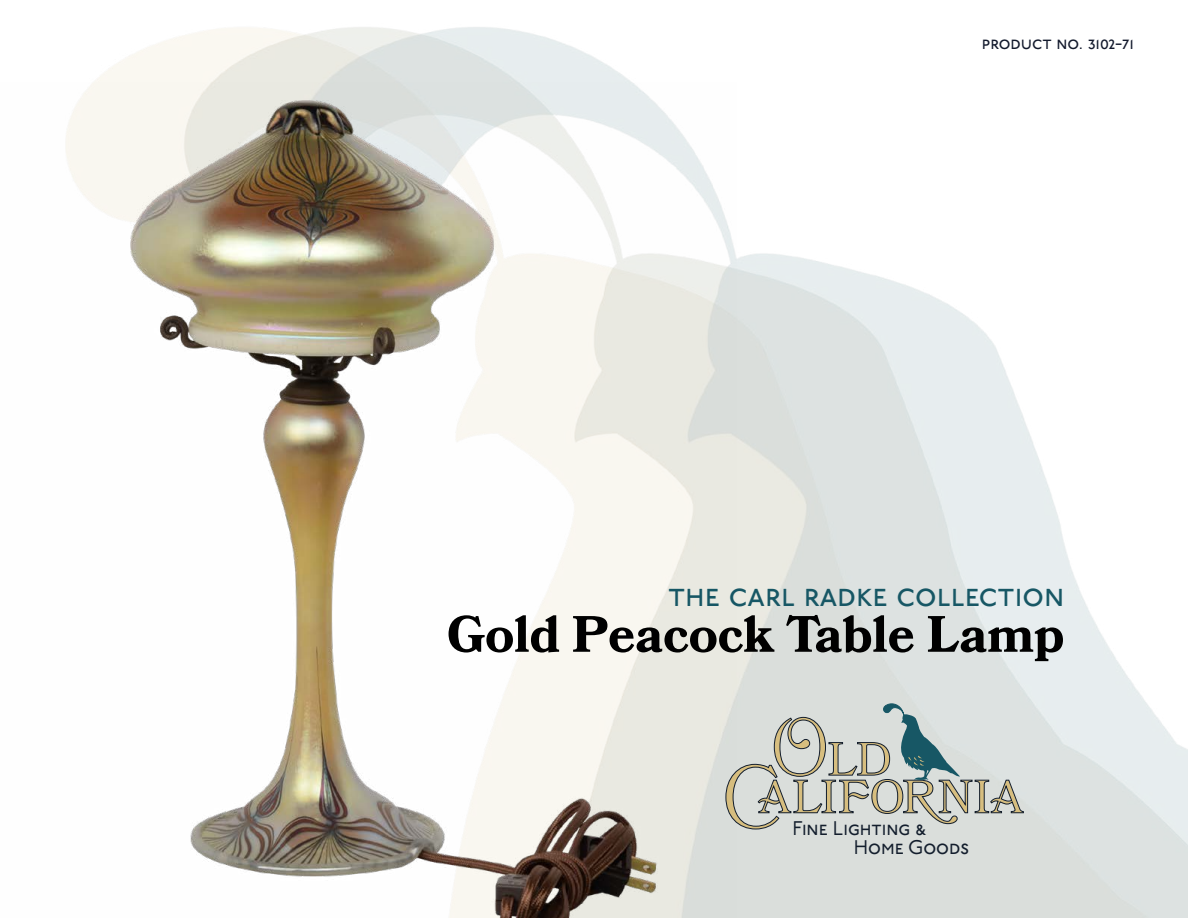
<style>
.page{position:relative;width:1188px;height:918px;background:#fff}
.page>*{position:absolute;margin:0;border:0;box-sizing:border-box;transform-origin:0 0}
.t1{font:700 51px "Bookmania";color:#000}
.t2{font:46.5px "Bookmania";letter-spacing:.025em;color:#d7be7f}
.t3{font:33px "P22 Underground Bk P";color:#175765}
.t4{font:19.8px/18.1px "P22 Underground Bk P";color:#131e2d}
.t5{font:18px "P22 Underground Bk P";color:#131a2d}
.s1{font-weight:300;font-size:80.85px}
.s2{font-size:64.95px}
</style>
<div class="page">
<svg style="left:737px;top:702px;width:287px;height:127px;background:#c4cbca"></svg>
<img style="left:65px;top:82px;width:672px;height:836px">
<p class="t5" style="left:982px;top:33px;width:154px">product no. 3102-71</p>
<p class="t3" style="left:668px;top:576px;width:398px">the carl radke collection</p>
<h1 class="t1" style="left:447px;top:604px;width:619px">Gold Peacock Table Lamp</h1>
<h2 class="t2" style="left:770px;top:732px;width:123px"><span class="s1">O</span>LD</h2>
<h2 class="t2" style="left:723px;top:770px;width:301px"><span class="s2">C</span> ALIFORNIA</h2>
<p class="t4" style="left:854px;top:820px;width:117px;text-indent:-61px">Fine Lighting &amp;<br>Home Goods</p>
</div>
